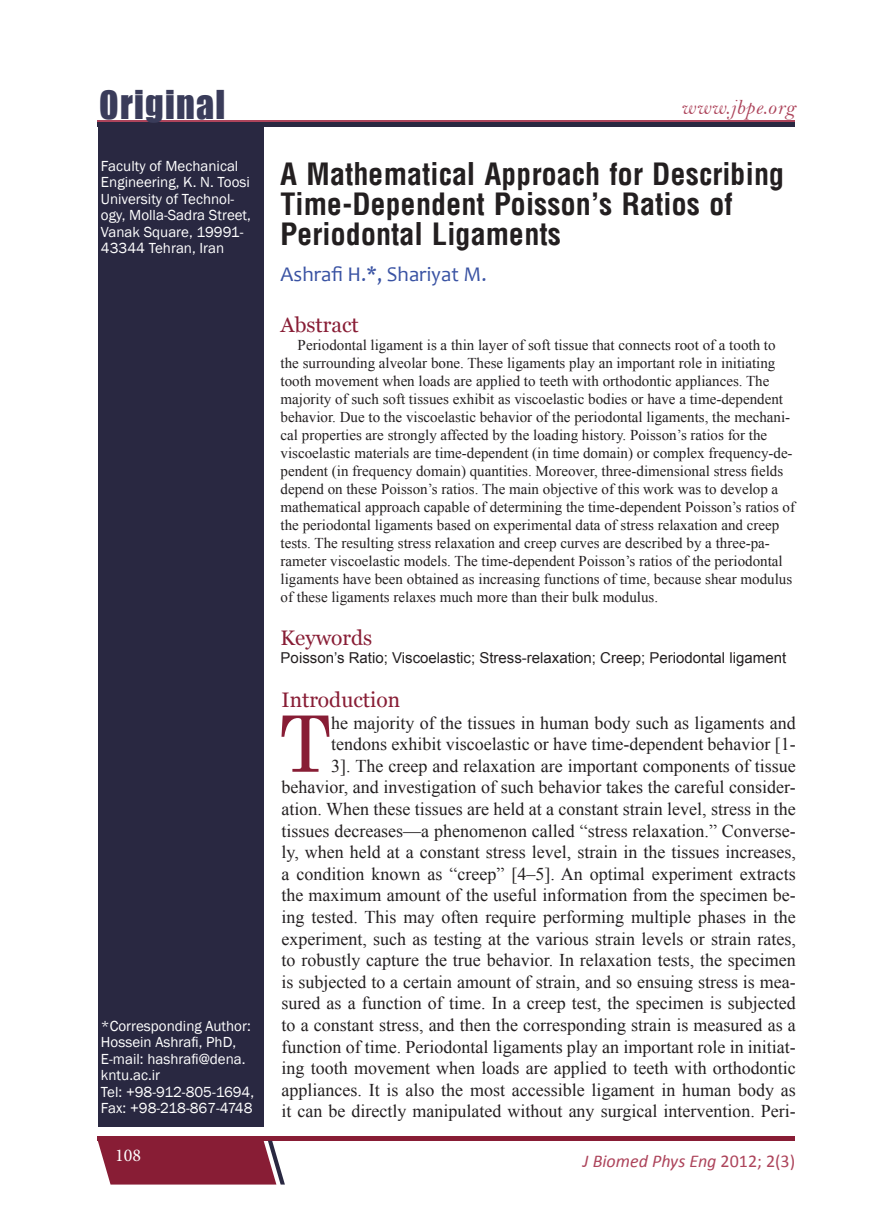
<style>
.page{position:relative;width:893px;height:1212px;background:#fff}
.page>*{position:absolute;margin:0;border:0;box-sizing:border-box;transform-origin:0 0}
.First_Paragraph{font:77.85px "Century Schoolbook";color:#881d35}
.t1{font:40.5px "Billboard";letter-spacing:.03em;color:#3a3c5a}
.t2{font:700 30px/30px "Arena Condensed";color:#231f20}
.Heading{font:21px "Georgia";color:#881d35}
.AUTHOR{font:21px "Candara";color:#3a53a3}
.t3{font:21px "Bell MT Italic";letter-spacing:.03em;color:#ad445b}
.First_Paragraph-2{font:18px/21.6px "Times New Roman";color:#231f20;text-align:right}
.t4{font:italic 18px "Calibri";color:#ad445b}
.t5{font:18px "Minion Pro";color:#fff}
.Non_Structured_Abstr{font:15px/18px "Times New Roman";color:#231f20}
.Affiliation{font:15px/16.5px "Franklin Gothic";color:#fff}
.Keywords{font:15px "Arial";color:#231f20}
.s1{font-style:normal}
</style>
<div class="page">
<div style="left:98px;top:1136px;width:697px;height:5px;background:#881d35"></div>
<svg style="left:98px;top:1141px;width:187px;height:43px;background:#903147"></svg>
<hr style="left:98px;top:120px;width:697px;height:2px;background:#ad445b">
<div style="left:98px;top:126px;width:166px;height:1001px;background:#292841"></div>
<hr style="left:98px;top:122px;width:697px;height:4px;background:#292841">
<h2 class="t1" style="left:99px;top:83px;width:128px">Original</h2>
<p class="t3" style="left:681px;top:94px;width:116px">www.jbpe.org</p>
<p class="t2" style="left:281px;top:158px;width:505px">A Mathematical Approach for Describing<br>Time-Dependent Poisson’s Ratios of<br>Periodontal Ligaments</p>
<p class="AUTHOR" style="left:281px;top:261px;width:208px">Ashrafi H.*, Shariyat M.</p>
<p class="Affiliation" style="left:101px;top:158px;width:151px">Faculty of Mechanical<br>Engineering, K. N. Toosi<br>University of Technol&shy;ogy, Molla-Sadra Street,<br>Vanak Square, 19991-<br>43344 Tehran, Iran</p>
<p class="Affiliation" style="left:101px;top:1018px;width:151px">*Corresponding Author:<br>Hossein Ashrafi, PhD,</p>
<p class="Affiliation" style="left:101px;top:1051px;width:146px">E-mail: hashrafi@dena. kntu.ac.ir</p>
<p class="Affiliation" style="left:101px;top:1084px;width:155px">Tel: +98-912-805-1694,</p>
<p class="Affiliation" style="left:101px;top:1100px;width:153px">Fax: +98-218-867-4748</p>
<p class="t5" style="left:115px;top:1143px;width:27px">108</p>
<p class="Heading" style="left:281px;top:312px;width:80px">Abstract</p>
<p class="Non_Structured_Abstr" style="left:281px;top:335px;width:516px;text-indent:17px">Periodontal ligament is a thin layer of soft tissue that connects root of a tooth to the surrounding alveolar bone. These ligaments play an important role in initiating tooth movement when loads are applied to teeth with orthodontic appliances. The majority of such soft tissues exhibit as viscoelastic bodies or have a time-dependent behavior. Due to the viscoelastic behavior of the periodontal ligaments, the mechani&shy;cal properties are strongly affected by the loading history. Poisson’s ratios for the viscoelastic materials are time-dependent (in time domain) or complex frequency-de&shy;pendent (in frequency domain) quantities. Moreover, three-dimensional stress fields depend on these Poisson’s ratios. The main objective of this work was to develop a mathematical approach capable of determining the time-dependent Poisson’s ratios of the periodontal ligaments based on experimental data of stress relaxation and creep tests. The resulting stress relaxation and creep curves are described by a three-pa&shy;rameter viscoelastic models. The time-dependent Poisson’s ratios of the periodontal ligaments have been obtained as increasing functions of time, because shear modulus of these ligaments relaxes much more than their bulk modulus.</p>
<p class="Heading" style="left:281px;top:625px;width:93px">Keywords</p>
<p class="Keywords" style="left:281px;top:648px;width:507px">Poisson’s Ratio; Viscoelastic; Stress-relaxation; Creep; Periodontal ligament</p>
<p class="Heading" style="left:281px;top:687px;width:120px">Introduction</p>
<p class="First_Paragraph" style="left:279px;top:678px;width:53px">T</p>
<p class="First_Paragraph-2" style="left:281px;top:711px;width:516px">he majority of the tissues in human body such as ligaments and tendons exhibit viscoelastic or have time-dependent behavior [1-<br>3]. The creep and relaxation are important components of tissue behavior, and investigation of such behavior takes the careful consider&shy;ation. When these tissues are held at a constant strain level, stress in the tissues decreases—a phenomenon called “stress relaxation.” Converse&shy;ly, when held at a constant stress level, strain in the tissues increases, a condition known as “creep” [4–5]. An optimal experiment extracts the maximum amount of the useful information from the specimen be&shy;ing tested. This may often require performing multiple phases in the experiment, such as testing at the various strain levels or strain rates, to robustly capture the true behavior. In relaxation tests, the specimen is subjected to a certain amount of strain, and so ensuing stress is mea&shy;sured as a function of time. In a creep test, the specimen is subjected to a constant stress, and then the corresponding strain is measured as a function of time. Periodontal ligaments play an important role in initiat&shy;ing tooth movement when loads are applied to teeth with orthodontic appliances. It is also the most accessible ligament in human body as it can be directly manipulated without any surgical intervention. Peri-</p>
<p class="t4" style="left:583px;top:1148px;width:214px">J Biomed Phys Eng <span class="s1">2012; 2(3)</span></p>
</div>
